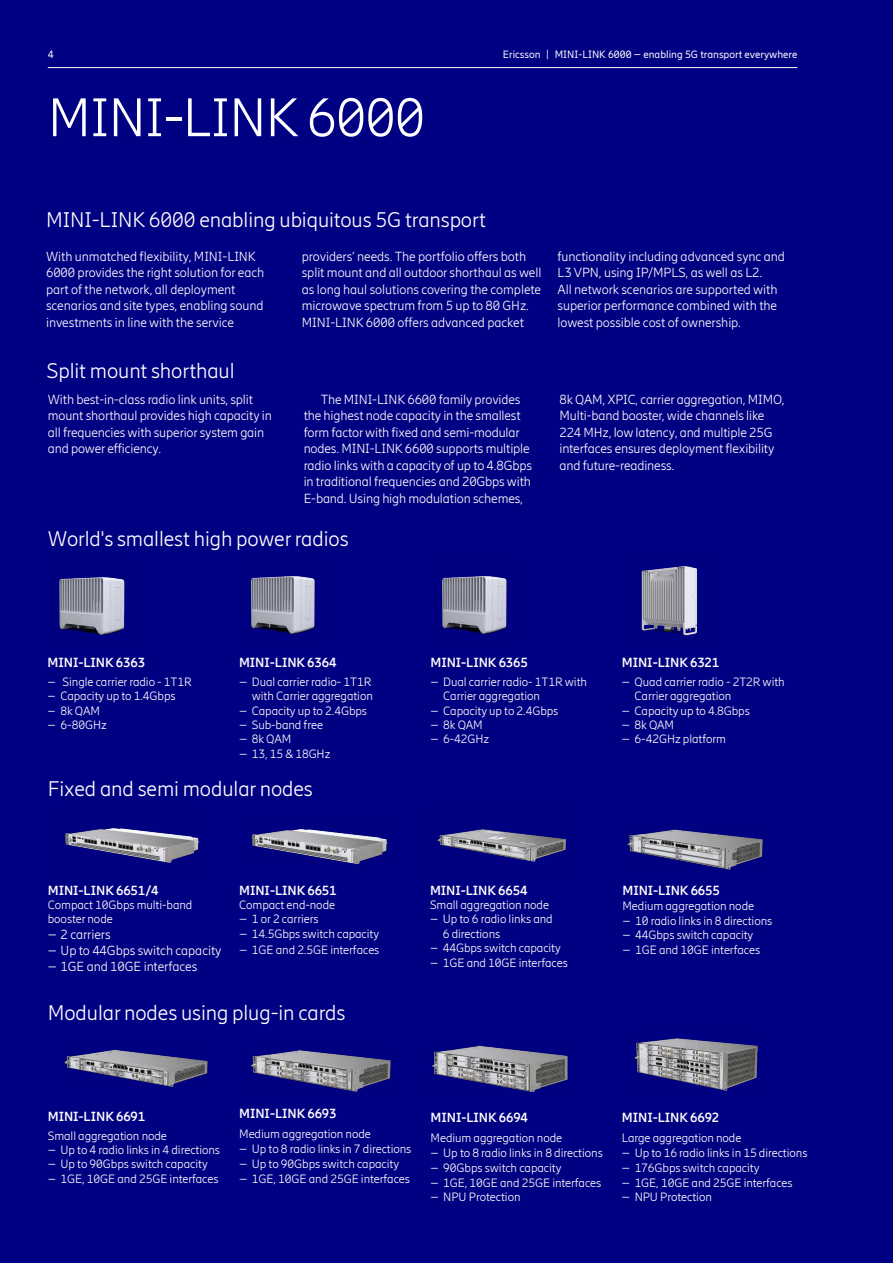
<style>
.page{position:relative;width:893px;height:1263px;background:#000082}
.page>*{position:absolute;margin:0;border:0;box-sizing:border-box;transform-origin:0 0}
.t1{font:300 54px "Ericsson Hilda";letter-spacing:-.015em;color:#fff}
.t2{font:300 21px "Ericsson Hilda";letter-spacing:-.005em;color:#fff}
.t3{font:300 13.2px/16.5px "Ericsson Hilda";letter-spacing:-.01em;color:#fff}
.t4{font:700 13.2px "Ericsson Hilda";letter-spacing:-.005em;color:#fff}
.t5{font:300 12px/14.4px "Ericsson Hilda";letter-spacing:-.005em;color:#fff}
.t6{font:10.5px "Ericsson Hilda";color:#fff}
</style>
<div class="page">
<hr style="left:48px;top:67px;width:749px;height:1px;background:#fff">
<img style="left:64px;top:1049px;width:144px;height:38px">
<img style="left:250px;top:1050px;width:141px;height:42px">
<img style="left:432px;top:1045px;width:136px;height:48px">
<img style="left:635px;top:1038px;width:123px;height:53px">
<img style="left:627px;top:829px;width:136px;height:41px">
<img style="left:437px;top:829px;width:129px;height:33px">
<img style="left:251px;top:829px;width:137px;height:36px">
<img style="left:65px;top:828px;width:135px;height:35px">
<img style="left:59px;top:577px;width:66px;height:59px">
<img style="left:251px;top:576px;width:64px;height:59px">
<img style="left:442px;top:576px;width:65px;height:59px">
<img style="left:641px;top:566px;width:56px;height:70px">
<p class="t6" style="left:48px;top:49px;width:7px">4</p>
<p class="t6" style="left:503px;top:49px;width:296px">Ericsson | MINI-LINK 6000 – enabling 5G transport everywhere</p>
<h1 class="t1" style="left:48px;top:87px;width:379px">MINI-LINK 6000</h1>
<h2 class="t2" style="left:46px;top:208px;width:441px">MINI-LINK 6000 enabling ubiquitous 5G transport</h2>
<p class="t3" style="left:46px;top:248px;width:220px">With unmatched flexibility, MINI-LINK 6000 provides the right solution for each part of the network, all deployment scenarios and site types, enabling sound investments in line with the service</p>
<p class="t3" style="left:302px;top:248px;width:241px">providers’ needs. The portfolio offers both split mount and all outdoor shorthaul as well as long haul solutions covering the complete microwave spectrum from 5 up to 80 GHz.<br>MINI-LINK 6000 offers advanced packet</p>
<p class="t3" style="left:557px;top:248px;width:229px">functionality including advanced sync and L3 VPN, using IP/MPLS, as well as L2.<br>All network scenarios are supported with superior performance combined with the lowest possible cost of ownership.</p>
<h2 class="t2" style="left:47px;top:359px;width:189px">Split mount shorthaul</h2>
<p class="t3" style="left:48px;top:391px;width:226px">With best-in-class radio link units, split mount shorthaul provides high capacity in all frequencies with superior system gain and power efficiency.</p>
<p class="t3" style="left:304px;top:391px;width:230px;text-indent:17px">The MINI-LINK 6600 family provides the highest node capacity in the smallest form factor with fixed and semi-modular nodes. MINI-LINK 6600 supports multiple radio links with a capacity of up to 4.8Gbps in traditional frequencies and 20Gbps with E-band. Using high modulation schemes,</p>
<p class="t3" style="left:559px;top:391px;width:226px">8k QAM, XPIC, carrier aggregation, MIMO, Multi-band booster, wide channels like 224 MHz, low latency, and multiple 25G interfaces ensures deployment flexibility and future-readiness.</p>
<h2 class="t2" style="left:48px;top:527px;width:302px">World's smallest high power radios</h2>
<p class="t4" style="left:48px;top:655px;width:99px">MINI-LINK 6363</p>
<p class="t5" style="left:48px;top:674px;width:146px">– Single carrier radio - 1T1R</p>
<p class="t5" style="left:48px;top:689px;width:129px">– Capacity up to 1.4Gbps</p>
<p class="t5" style="left:48px;top:703px;width:54px">– 8k QAM</p>
<p class="t5" style="left:48px;top:718px;width:61px">– 6-80GHz</p>
<p class="t4" style="left:239px;top:655px;width:99px">MINI-LINK 6364</p>
<p class="t5" style="left:239px;top:674px;width:135px;text-align:right">– Dual carrier radio- 1T1R with Carrier aggregation</p>
<p class="t5" style="left:239px;top:703px;width:129px">– Capacity up to 2.4Gbps</p>
<p class="t5" style="left:239px;top:718px;width:85px">– Sub-band free</p>
<p class="t5" style="left:239px;top:732px;width:54px">– 8k QAM</p>
<p class="t5" style="left:239px;top:746px;width:93px">– 13, 15 &amp; 18GHz</p>
<h2 class="t2" style="left:48px;top:777px;width:266px">Fixed and semi modular nodes</h2>
<p class="t4" style="left:430px;top:655px;width:99px">MINI-LINK 6365</p>
<p class="t5" style="left:443px;top:674px;width:145px;text-indent:-13px">– Dual carrier radio- 1T1R with<br>Carrier aggregation</p>
<p class="t5" style="left:430px;top:703px;width:129px">– Capacity up to 2.4Gbps</p>
<p class="t5" style="left:430px;top:718px;width:54px">– 8k QAM</p>
<p class="t5" style="left:430px;top:732px;width:60px">– 6-42GHz</p>
<p class="t4" style="left:622px;top:655px;width:99px">MINI-LINK 6321</p>
<p class="t5" style="left:635px;top:674px;width:152px;text-indent:-13px">– Quad carrier radio - 2T2R with<br>Carrier aggregation</p>
<p class="t5" style="left:622px;top:703px;width:129px">– Capacity up to 4.8Gbps</p>
<p class="t5" style="left:622px;top:718px;width:54px">– 8k QAM</p>
<p class="t5" style="left:622px;top:732px;width:106px">– 6-42GHz platform</p>
<p class="t4" style="left:48px;top:882px;width:112px">MINI-LINK 6651/4</p>
<p class="t5" style="left:48px;top:898px;width:146px">Compact 10Gbps multi-band booster node</p>
<p class="t3" style="left:48px;top:926px;width:64px">– 2 carriers</p>
<p class="t3" style="left:48px;top:942px;width:175px">– Up to 44Gbps switch capacity</p>
<p class="t3" style="left:48px;top:958px;width:151px">– 1GE and 10GE interfaces</p>
<p class="t4" style="left:239px;top:882px;width:99px">MINI-LINK 6651</p>
<p class="t5" style="left:239px;top:898px;width:97px">Compact end-node</p>
<p class="t5" style="left:239px;top:912px;width:81px">– 1 or 2 carriers</p>
<p class="t5" style="left:239px;top:926px;width:142px">– 14.5Gbps switch capacity</p>
<p class="t5" style="left:239px;top:942px;width:142px">– 1GE and 2.5GE interfaces</p>
<h2 class="t2" style="left:48px;top:1001px;width:299px">Modular nodes using plug-in cards</h2>
<p class="t4" style="left:430px;top:882px;width:99px">MINI-LINK 6654</p>
<p class="t5" style="left:430px;top:898px;width:121px">Small aggregation node</p>
<p class="t5" style="left:443px;top:912px;width:111px;text-indent:-13px">– Up to 6 radio links and<br>6 directions</p>
<p class="t5" style="left:430px;top:941px;width:132px">– 44Gbps switch capacity</p>
<p class="t5" style="left:430px;top:955px;width:139px">– 1GE and 10GE interfaces</p>
<p class="t4" style="left:622px;top:882px;width:99px">MINI-LINK 6655</p>
<p class="t5" style="left:622px;top:899px;width:133px">Medium aggregation node</p>
<p class="t5" style="left:622px;top:913px;width:151px">– 10 radio links in 8 directions</p>
<p class="t5" style="left:622px;top:928px;width:132px">– 44Gbps switch capacity</p>
<p class="t5" style="left:622px;top:942px;width:139px">– 1GE and 10GE interfaces</p>
<p class="t4" style="left:48px;top:1108px;width:99px">MINI-LINK 6691</p>
<p class="t5" style="left:48px;top:1128px;width:121px">Small aggregation node</p>
<p class="t5" style="left:48px;top:1143px;width:174px">– Up to 4 radio links in 4 directions</p>
<p class="t5" style="left:48px;top:1157px;width:161px">– Up to 90Gbps switch capacity</p>
<p class="t5" style="left:48px;top:1171px;width:172px">– 1GE, 10GE and 25GE interfaces</p>
<p class="t4" style="left:239px;top:1105px;width:99px">MINI-LINK 6693</p>
<p class="t5" style="left:239px;top:1127px;width:133px">Medium aggregation node</p>
<p class="t5" style="left:239px;top:1142px;width:174px">– Up to 8 radio links in 7 directions</p>
<p class="t5" style="left:239px;top:1157px;width:161px">– Up to 90Gbps switch capacity</p>
<p class="t5" style="left:239px;top:1171px;width:172px">– 1GE, 10GE and 25GE interfaces</p>
<p class="t4" style="left:431px;top:1109px;width:99px">MINI-LINK 6694</p>
<p class="t5" style="left:431px;top:1131px;width:133px">Medium aggregation node</p>
<p class="t5" style="left:431px;top:1146px;width:174px">– Up to 8 radio links in 8 directions</p>
<p class="t5" style="left:431px;top:1161px;width:132px">– 90Gbps switch capacity</p>
<p class="t5" style="left:431px;top:1175px;width:172px">– 1GE, 10GE and 25GE interfaces</p>
<p class="t5" style="left:431px;top:1190px;width:91px">– NPU Protection</p>
<p class="t4" style="left:622px;top:1109px;width:99px">MINI-LINK 6692</p>
<p class="t5" style="left:622px;top:1131px;width:121px">Large aggregation node</p>
<p class="t5" style="left:622px;top:1146px;width:187px">– Up to 16 radio links in 15 directions</p>
<p class="t5" style="left:622px;top:1161px;width:139px">– 176Gbps switch capacity</p>
<p class="t5" style="left:622px;top:1175px;width:172px">– 1GE, 10GE and 25GE interfaces</p>
<p class="t5" style="left:622px;top:1190px;width:91px">– NPU Protection</p>
</div>
